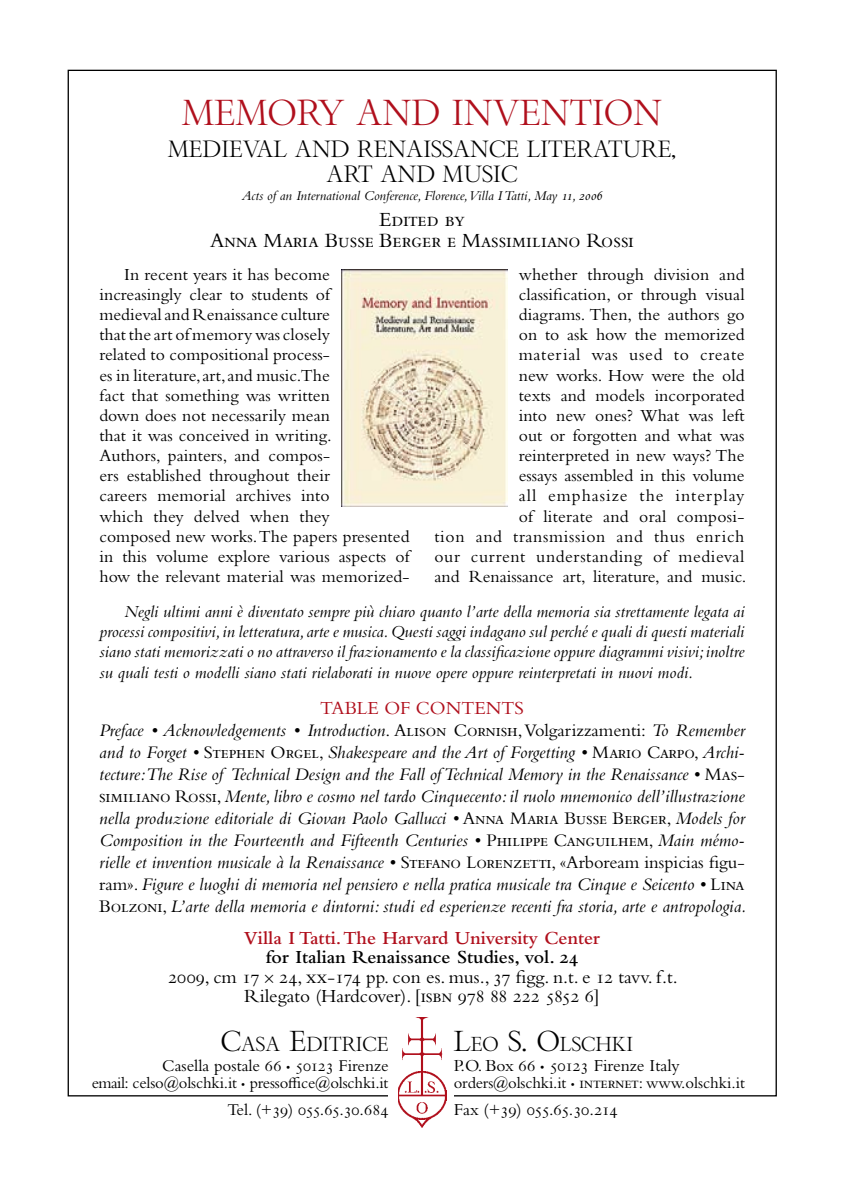
<style>
.page{position:relative;width:844px;height:1191px;background:#fff}
.page>*{position:absolute;margin:0;border:0;box-sizing:border-box;transform-origin:0 0}
.t1{font:35px "Bembo Titling MT Std";color:#b00f1c}
.t2{font:22.75px/24.5px "Bembo Titling MT Std";color:#000;text-align:center}
.t3{font:21px/21px "Bembo Std";color:#000;text-align:center}
.t4{font:19.6px "Bembo Titling MT Std";color:#000}
.t5{font:19.25px/19.2px "Bembo Std";color:#000;text-align:center}
.t6{font:600 19.25px "Bembo Std";color:#b00f1c}
.t7{font:19.25px "Bembo Std";color:#b00f1c}
.t8{font:italic 18.38px/22.1px "Bembo Std";color:#000;text-align:justify}
.t9{font:17.68px/20.1px "Bembo Std";letter-spacing:.005em;color:#000}
.t10{font:italic 17.5px/20.1px "Bembo Std";color:#000;text-align:justify}
.t11{font:17.5px "Bembo Std";color:#000}
.t12{font:17.5px "Bembo Std";letter-spacing:-.02em;color:#000}
.t13{font:17.15px "Bembo Std";letter-spacing:-.01em;color:#000}
.t14{font:16.62px "Bembo Std";letter-spacing:-.01em;color:#000}
.t15{font:italic 14px "Bembo Std";color:#000}
.s1{font-style:normal}
.s2{font-weight:600}
.s3{font-family:"Bembo Cost"}
.s4{font-size:28px}
.s5{font-size:11.9px}
.s6{font-size:11.38px}
.s7{font-size:12.25px}
</style>
<div class="page">
<img style="left:398px;top:1017px;width:48px;height:110px">
<img style="left:341px;top:269px;width:166px;height:237px">
<h1 class="t1" style="left:182px;top:91px;width:481px">MEMORY AND INVENTION</h1>
<p class="t2" style="left:168px;top:137px;width:509px">MEDIEVAL AND RENAISSANCE LITERATURE,<br>ART AND MUSIC</p>
<p class="t15" style="left:242px;top:188px;width:361px">Acts of an International Conference, Florence, Villa I Tatti, May 11, 2006</p>
<p class="t3" style="left:210px;top:209px;width:425px">Edited by<br>Anna Maria Busse Berger e Massimiliano Rossi</p>
<p class="t9" style="left:434px;top:264px;width:313px;text-align:right">whether through division and classification, or through visual<br>diagrams. Then, the authors go<br>on to ask how the memorized<br>material was used to create<br>new works. How were the old<br>texts and models incorporated<br>into new ones? What was left<br>out or forgotten and what was reinterpreted in new ways? The<br>essays assembled in this volume<br>all emphasize the interplay<br>of literate and oral composi-<br>tion and transmission and thus enrich our current understanding of medieval and Renaissance art, literature, and music.</p>
<p class="t10" style="left:99px;top:601px;width:646px;text-indent:25px">Negli ultimi anni è diventato sempre più chiaro quanto l’arte della memoria sia strettamente legata ai processi compositivi, in letteratura, arte e musica. Questi saggi indagano sul perché e quali di questi materiali siano stati memorizzati o no attraverso il frazionamento e la classificazione oppure diagrammi visivi; inoltre su quali testi o modelli siano stati rielaborati in nuove opere oppure reinterpretati in nuovi modi.</p>
<p class="t9" style="left:99px;top:264px;width:313px;text-indent:25px">In recent years it has become increasingly clear to students of<br>medieval and Renaissance culture<br>that the art of memory was closely<br>related to compositional process-<br>es in literature, art, and music.The<br>fact that something was written<br>down does not necessarily mean<br>that it was conceived in writing.<br>Authors, painters, and compos-<br>ers established throughout their<br>careers memorial archives into<br>which they delved when they<br>composed new works. The papers presented in this volume explore various aspects of how the relevant material was memorized-</p>
<p class="t7" style="left:320px;top:696px;width:205px">TABLE OF CONTENTS</p>
<p class="t8" style="left:99px;top:719px;width:648px">Preface • Acknowledgements • Introduction<span class="s1">. Alison Cornish, Volgarizzamenti:</span> To Remember and to Forget • <span class="s1">Stephen Orgel,</span> Shakespeare and the Art of Forgetting • <span class="s1">Mario Carpo,</span> Archi&shy;tecture: The Rise of Technical Design and the Fall of Technical Memory in the Renaissance • <span class="s1">Mas&shy;similiano Rossi,</span> Mente, libro e cosmo nel tardo Cinquecento: il ruolo mnemonico dell’illustrazione nella produzione editoriale di Giovan Paolo Gallucci • <span class="s1">Anna Maria Busse Berger,</span> Models for Composition in the Fourteenth and Fifteenth Centuries • <span class="s1">Philippe Canguilhem,</span> Main mémo&shy;rielle et invention musicale à la Renaissance • <span class="s1">Stefano Lorenzetti, «Arboream inspicias figu&shy;ram».</span> Figure e luoghi di memoria nel pensiero e nella pratica musicale tra Cinque e Seicento • <span class="s1">Lina Bolzoni,</span> L’arte della memoria e dintorni: studi ed esperienze recenti fra storia, arte e antropologia.</p>
<p class="t6" style="left:244px;top:927px;width:357px">Villa I Tatti. The Harvard University Center</p>
<p class="t5" style="left:168px;top:947px;width:511px"><span class="s2">for Italian Renaissance Studies, vol. 24<br></span>2009, cm 17 <span class="s3">¥</span> 24, xx-174 pp. con es. mus., 37 figg. n.t. e 12 tavv. f.t.<br>Rilegato (Hardcover). [isbn 978 88 222 5852 6]</p>
<p class="t4" style="left:221px;top:1031px;width:169px"><span class="s4">C</span>ASA <span class="s4">E</span>DITRICE</p>
<p class="t13" style="left:162px;top:1055px;width:228px">Casella postale 66 <span class="s5">•</span> 50123 Firenze</p>
<p class="t14" style="left:92px;top:1073px;width:298px">email: celso@olschki.it <span class="s6">•</span> pressoffice@olschki.it</p>
<p class="t13" style="left:227px;top:1099px;width:162px">Tel. (+39) 055.65.30.684</p>
<p class="t4" style="left:453px;top:1031px;width:181px"><span class="s4">L</span>EO <span class="s4">S. O</span>LSCHKI</p>
<p class="t11" style="left:453px;top:1054px;width:227px">P.O. Box 66 <span class="s7">•</span> 50123 Firenze Italy</p>
<p class="t14" style="left:453px;top:1073px;width:293px">orders@olschki.it <span class="s6">•</span> internet: www.olschki.it</p>
<p class="t12" style="left:453px;top:1098px;width:165px">Fax (+39) 055.65.30.214</p>
</div>
